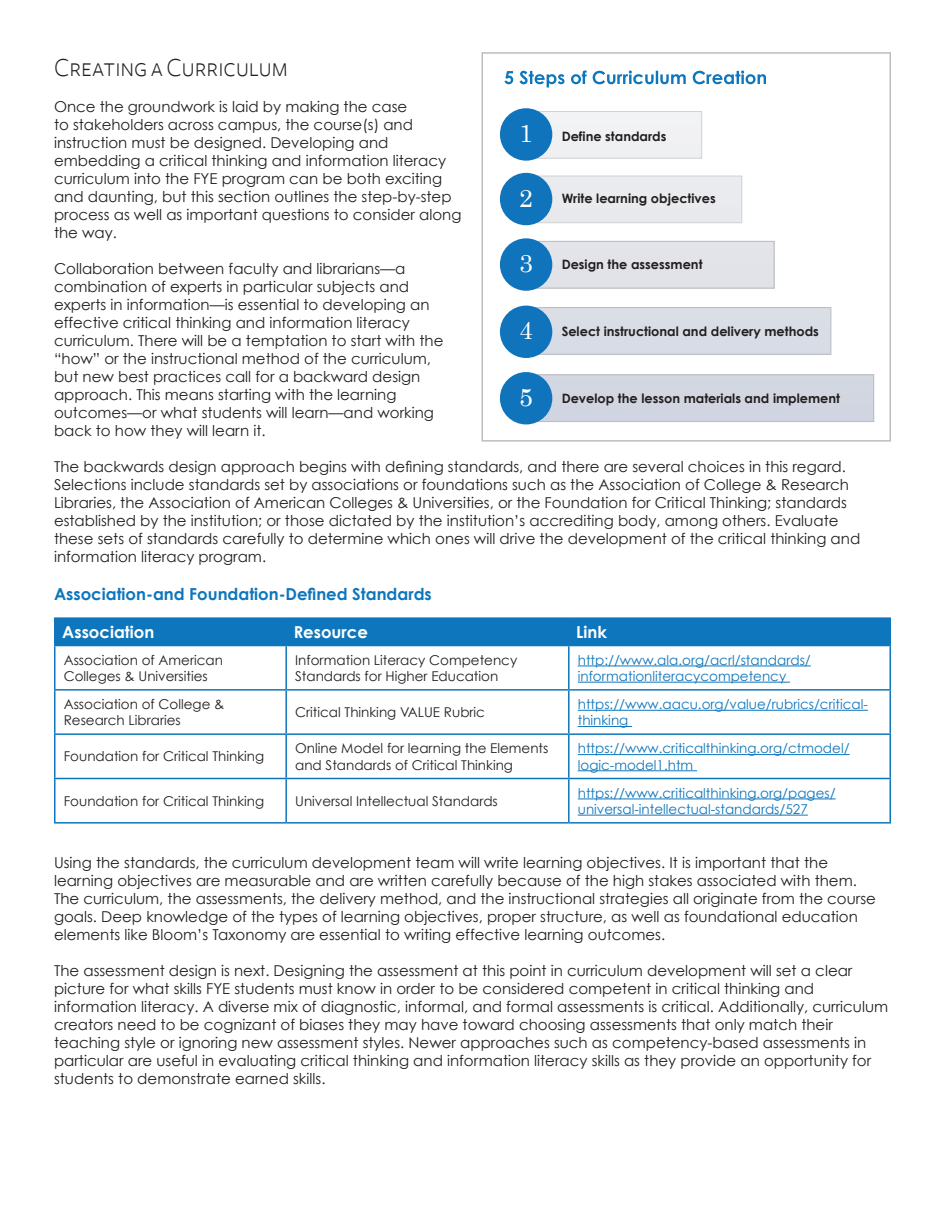
<style>
.page{position:relative;width:945px;height:1215px;background:#fff}
.page>*{position:absolute;margin:0;border:0;box-sizing:border-box;transform-origin:0 0}
.Main_Header{font:27px "Freight Sans Light SC";color:#231f20}
.Subheader{font:700 16.5px "Century Gothic";color:#0e76bc}
.t1{font:700 16.5px "Century Gothic";color:#fff}
.t2{font:15px/18px "Century Gothic";color:#231f20}
.t3{font:13.5px/16.2px "Century Gothic";color:#231f20}
.t4{font:13.5px/16.2px "Century Gothic";color:#0e76bc}
.t5{font:700 12.9px "Century Gothic";color:#231f20}
.s1{font-family:"Century";font-weight:400;font-size:24.9px;color:#fff}
</style>
<div class="page">
<hr style="left:54px;top:646px;width:2px;height:43px;background:#0e76bc">
<hr style="left:285px;top:646px;width:2px;height:43px;background:#0e76bc">
<hr style="left:568px;top:646px;width:2px;height:43px;background:#0e76bc">
<hr style="left:890px;top:646px;width:1px;height:43px;background:#0e76bc">
<hr style="left:54px;top:689px;width:232px;height:2px;background:#0e76bc">
<hr style="left:54px;top:691px;width:2px;height:42px;background:#0e76bc">
<hr style="left:286px;top:689px;width:283px;height:2px;background:#0e76bc">
<hr style="left:285px;top:691px;width:2px;height:42px;background:#0e76bc">
<hr style="left:569px;top:689px;width:322px;height:2px;background:#0e76bc">
<hr style="left:568px;top:691px;width:2px;height:42px;background:#0e76bc">
<hr style="left:890px;top:691px;width:1px;height:42px;background:#0e76bc">
<hr style="left:54px;top:733px;width:232px;height:2px;background:#0e76bc">
<hr style="left:54px;top:735px;width:2px;height:43px;background:#0e76bc">
<hr style="left:286px;top:733px;width:283px;height:2px;background:#0e76bc">
<hr style="left:285px;top:735px;width:2px;height:43px;background:#0e76bc">
<hr style="left:569px;top:733px;width:322px;height:2px;background:#0e76bc">
<hr style="left:568px;top:735px;width:2px;height:43px;background:#0e76bc">
<hr style="left:890px;top:735px;width:1px;height:43px;background:#0e76bc">
<hr style="left:54px;top:778px;width:232px;height:1px;background:#0e76bc">
<hr style="left:54px;top:779px;width:2px;height:43px;background:#0e76bc">
<hr style="left:54px;top:822px;width:232px;height:2px;background:#0e76bc">
<hr style="left:286px;top:778px;width:283px;height:1px;background:#0e76bc">
<hr style="left:285px;top:779px;width:2px;height:43px;background:#0e76bc">
<hr style="left:286px;top:822px;width:283px;height:2px;background:#0e76bc">
<hr style="left:569px;top:778px;width:322px;height:1px;background:#0e76bc">
<hr style="left:568px;top:779px;width:2px;height:43px;background:#0e76bc">
<hr style="left:890px;top:779px;width:1px;height:43px;background:#0e76bc">
<hr style="left:569px;top:822px;width:322px;height:2px;background:#0e76bc">
<hr style="left:54px;top:617px;width:232px;height:2px;background:#0e76bc">
<hr style="left:54px;top:619px;width:2px;height:26px;background:#0e76bc">
<hr style="left:286px;top:617px;width:283px;height:2px;background:#0e76bc">
<hr style="left:569px;top:617px;width:322px;height:2px;background:#0e76bc">
<div style="left:56px;top:618px;width:835px;height:27px;background:#0e76bc"></div>
<hr style="left:54px;top:645px;width:232px;height:1px;background:#0e76bc">
<hr style="left:286px;top:645px;width:283px;height:1px;background:#0e76bc">
<hr style="left:569px;top:645px;width:322px;height:1px;background:#0e76bc">
<hr style="left:578px;top:666px;width:233px;height:1px;background:#0e76bc">
<hr style="left:578px;top:682px;width:212px;height:1px;background:#0e76bc">
<hr style="left:578px;top:710px;width:290px;height:1px;background:#0e76bc">
<hr style="left:578px;top:726px;width:54px;height:1px;background:#0e76bc">
<hr style="left:578px;top:754px;width:272px;height:1px;background:#0e76bc">
<hr style="left:578px;top:770px;width:119px;height:1px;background:#0e76bc">
<hr style="left:578px;top:799px;width:258px;height:1px;background:#0e76bc">
<hr style="left:578px;top:815px;width:230px;height:1px;background:#0e76bc">
<div style="left:522px;top:375px;width:352px;height:47px;background:#d2d6e1"></div>
<div style="left:521px;top:374px;width:353px;height:48px;border:1px solid #bcbdc0"></div>
<div style="left:500px;top:372px;width:52px;height:52px;background:#1074bc;border-radius:50%"></div>
<div style="left:524px;top:308px;width:307px;height:46px;background:#d9dde6"></div>
<div style="left:524px;top:307px;width:307px;height:48px;border:1px solid #bcbdc0"></div>
<div style="left:500px;top:306px;width:52px;height:52px;background:#1074bc;border-radius:50%"></div>
<div style="left:526px;top:241px;width:248px;height:47px;background:#e2e3e9"></div>
<div style="left:525px;top:241px;width:250px;height:48px;border:1px solid #bbb"></div>
<div style="left:500px;top:238px;width:52px;height:53px;background:#1074bc;border-radius:50%"></div>
<div style="left:521px;top:176px;width:221px;height:47px;background:#eaebee"></div>
<div style="left:520px;top:176px;width:222px;height:47px;border:1px solid #d1d2d4"></div>
<div style="left:500px;top:173px;width:52px;height:52px;background:#1074bc;border-radius:50%"></div>
<div style="left:518px;top:112px;width:184px;height:46px;background:#f1f1f3"></div>
<div style="left:518px;top:111px;width:184px;height:48px;border:1px solid #d1d2d4"></div>
<div style="left:500px;top:108px;width:52px;height:53px;background:#1074bc;border-radius:50%"></div>
<svg style="left:504px;top:70px;width:262px;height:17px"></svg>
<div style="left:482px;top:52px;width:409px;height:390px;border:2px solid #bcbdc0"></div>
<p class="Main_Header" style="left:54px;top:52px;width:235px">Creating a Curriculum</p>
<p class="t2" style="left:54px;top:97px;width:409px">Once the groundwork is laid by making the case<br>to stakeholders across campus, the course(s) and instruction must be designed. Developing and embedding a critical thinking and information literacy curriculum into the FYE program can be both exciting and daunting, but this section outlines the step-by-step process as well as important questions to consider along the way.</p>
<p class="t2" style="left:54px;top:259px;width:391px">Collaboration between faculty and librarians—a combination of experts in particular subjects and experts in information—is essential to developing an effective critical thinking and information literacy curriculum. There will be a temptation to start with the “how” or the instructional method of the curriculum, but new best practices call for a backward design approach. This means starting with the learning outcomes—or what students will learn—and working back to how they will learn it.</p>
<p class="t2" style="left:54px;top:457px;width:808px">The backwards design approach begins with defining standards, and there are several choices in this regard.<br>Selections include standards set by associations or foundations such as the Association of College &amp; Research Libraries, the Association of American Colleges &amp; Universities, or the Foundation for Critical Thinking; standards established by the institution; or those dictated by the institution’s accrediting body, among others. Evaluate these sets of standards carefully to determine which ones will drive the development of the critical thinking and information literacy program.</p>
<p class="t5" style="left:519px;top:129px;width:149px"><span class="s1">1</span> Define standards</p>
<p class="t5" style="left:519px;top:191px;width:198px"><span class="s1">2</span> Write learning objectives</p>
<p class="t5" style="left:519px;top:256px;width:185px"><span class="s1">3</span> Design the assessment</p>
<p class="t5" style="left:519px;top:323px;width:301px"><span class="s1">4</span> Select instructional and delivery methods</p>
<p class="t5" style="left:519px;top:390px;width:322px"><span class="s1">5</span> Develop the lesson materials and implement</p>
<p class="Subheader" style="left:54px;top:584px;width:379px">Association-and Foundation-Defined Standards</p>
<p class="t1" style="left:62px;top:622px;width:94px">Association</p>
<p class="t1" style="left:294px;top:622px;width:76px">Resource</p>
<p class="t1" style="left:576px;top:622px;width:32px">Link</p>
<p class="t3" style="left:64px;top:651px;width:161px">Association of American<br>Colleges &amp; Universities</p>
<p class="t3" style="left:295px;top:651px;width:224px">Information Literacy Competency<br>Standards for Higher Education</p>
<p class="t4" style="left:578px;top:651px;width:235px">http://www.ala.org/acrl/standards/ informationliteracycompetency</p>
<p class="t3" style="left:64px;top:696px;width:162px">Association of College &amp;<br>Research Libraries</p>
<p class="t3" style="left:295px;top:704px;width:191px">Critical Thinking VALUE Rubric</p>
<p class="t4" style="left:578px;top:696px;width:292px">https://www.aacu.org/value/rubrics/critical&shy;thinking</p>
<p class="t3" style="left:64px;top:748px;width:202px">Foundation for Critical Thinking</p>
<p class="t3" style="left:295px;top:740px;width:255px">Online Model for learning the Elements and Standards of Critical Thinking</p>
<p class="t4" style="left:578px;top:740px;width:273px">https://www.criticalthinking.org/ctmodel/ logic-model1.htm</p>
<p class="t3" style="left:64px;top:793px;width:202px">Foundation for Critical Thinking</p>
<p class="t3" style="left:295px;top:793px;width:204px">Universal Intellectual Standards</p>
<p class="t4" style="left:578px;top:784px;width:259px">https://www.criticalthinking.org/pages/ universal-intellectual-standards/527</p>
<p class="t2" style="left:54px;top:853px;width:824px">Using the standards, the curriculum development team will write learning objectives. It is important that the learning objectives are measurable and are written carefully because of the high stakes associated with them.<br>The curriculum, the assessments, the delivery method, and the instructional strategies all originate from the course goals. Deep knowledge of the types of learning objectives, proper structure, as well as foundational education elements like Bloom’s Taxonomy are essential to writing effective learning outcomes.</p>
<p class="t2" style="left:54px;top:961px;width:836px">The assessment design is next. Designing the assessment at this point in curriculum development will set a clear picture for what skills FYE students must know in order to be considered competent in critical thinking and information literacy. A diverse mix of diagnostic, informal, and formal assessments is critical. Additionally, curriculum creators need to be cognizant of biases they may have toward choosing assessments that only match their teaching style or ignoring new assessment styles. Newer approaches such as competency-based assessments in particular are useful in evaluating critical thinking and information literacy skills as they provide an opportunity for students to demonstrate earned skills.</p>
</div>
